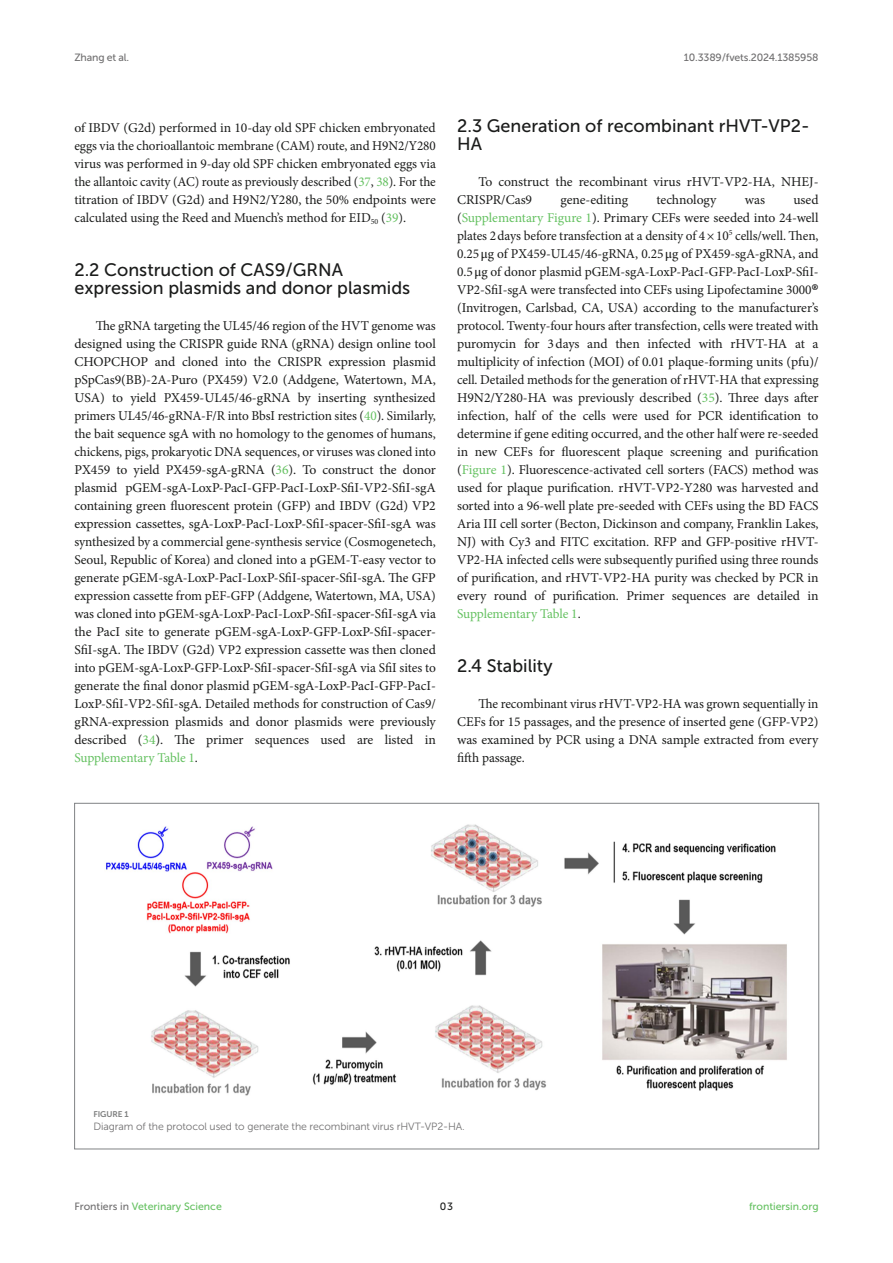
<style>
.page{position:relative;width:893px;height:1263px;background:#fff}
.page>*{position:absolute;margin:0;border:0;box-sizing:border-box;transform-origin:0 0}
.HEAD_2{font:18px/18px "Museo Sans 500";color:#1b1c1b}
.TEXT_FLUSH{font:13.5px/18px "Minion Pro";letter-spacing:-.005em;color:#1b1c1b;text-align:justify}
.FIG_LEG{font:10.5px "Museo Sans 300";letter-spacing:-.01em;color:#706f70}
.t1{font:10.5px "Museo Sans 500";color:#65c161}
.t2{font:10.5px "Museo Sans 500";letter-spacing:-.015em;color:#706f70}
.t3{font:10.5px "Museo Sans 500";color:#1b1c1b}
.FIG_HD{font:8.25px "Museo Sans 700";letter-spacing:-.01em;color:#7e7f7f}
.s1{color:#65c161}
.s2{font-family:"STIX General"}
.s3{font-size:22.5px;color:#000}
.s4{color:#706f70}
</style>
<div class="page">
<img style="left:106px;top:824px;width:681px;height:272px">
<p class="t2" style="left:74px;top:51px;width:56px">Zhang et al.</p>
<p class="t2" style="left:684px;top:51px;width:136px">10.3389/fvets.2024.1385958</p>
<p class="TEXT_FLUSH" style="left:74px;top:119px;width:363px">of IBDV (G2d) performed in 10-day old SPF chicken embryonated eggs via the chorioallantoic membrane (CAM) route, and H9N2/Y280 virus was performed in 9-day old SPF chicken embryonated eggs via the allantoic cavity (AC) route as previously described (<span class="s1">37</span>, <span class="s1">38</span>). For the titration of IBDV (G2d) and H9N2/Y280, the 50% endpoints were calculated using the Reed and Muench’s method for EID<sub>50</sub> (<span class="s1">39</span>).</p>
<p class="HEAD_2" style="left:74px;top:261px;width:337px">2.2 Construction of CAS9/GRNA expression plasmids and donor plasmids</p>
<p class="TEXT_FLUSH" style="left:74px;top:317px;width:363px;text-indent:21px">The gRNA targeting the UL45/46 region of the HVT genome was designed using the CRISPR guide RNA (gRNA) design online tool CHOPCHOP and cloned into the CRISPR expression plasmid pSpCas9(BB)-2A-Puro (PX459) V2.0 (Addgene, Watertown, MA, USA) to yield PX459-UL45/46-gRNA by inserting synthesized primers UL45/46-gRNA-F/R into BbsI restriction sites (<span class="s1">40</span>). Similarly, the bait sequence sgA with no homology to the genomes of humans, chickens, pigs, prokaryotic DNA sequences, or viruses was cloned into PX459 to yield PX459-sgA-gRNA (<span class="s1">36</span>). To construct the donor plasmid pGEM-sgA-LoxP-PacI-GFP-PacI-LoxP-SfiI-VP2-SfiI-sgA containing green fluorescent protein (GFP) and IBDV (G2d) VP2 expression cassettes, sgA-LoxP-PacI-LoxP-SfiI-spacer-SfiI-sgA was synthesized by a commercial gene-synthesis service (Cosmogenetech, Seoul, Republic of Korea) and cloned into a pGEM-T-easy vector to generate pGEM-sgA-LoxP-PacI-LoxP-SfiI-spacer-SfiI-sgA. The GFP expression cassette from pEF-GFP (Addgene, Watertown, MA, USA) was cloned into pGEM-sgA-LoxP-PacI-LoxP-SfiI-spacer-SfiI-sgA via the PacI site to generate pGEM-sgA-LoxP-GFP-LoxP-SfiI-spacer-SfiI-sgA. The IBDV (G2d) VP2 expression cassette was then cloned into pGEM-sgA-LoxP-GFP-LoxP-SfiI-spacer-SfiI-sgA via SfiI sites to generate the final donor plasmid pGEM-sgA-LoxP-PacI-GFP-PacI-LoxP-SfiI-VP2-SfiI-sgA. Detailed methods for construction of Cas9/ gRNA-expression plasmids and donor plasmids were previously described (<span class="s1">34</span>). The primer sequences used are listed in <span class="s1">Supplementary Table 1</span>.</p>
<p class="HEAD_2" style="left:457px;top:117px;width:354px">2.3 Generation of recombinant rHVT-VP2-<br>HA</p>
<p class="TEXT_FLUSH" style="left:457px;top:173px;width:363px;text-indent:21px">To construct the recombinant virus rHVT-VP2-HA, NHEJ-<br>CRISPR/Cas9</p>
<p class="TEXT_FLUSH" style="left:457px;top:191px;width:363px;text-indent:336px">used (<span class="s1">Supplementary Figure 1</span>). Primary CEFs were seeded into 24-well plates 2days before transfection at a density of 4×10<sup>5</sup> cells/well. Then, 0.25<span class="s2">μ</span>g of PX459-UL45/46-gRNA, 0.25<span class="s2">μ</span>g of PX459-sgA-gRNA, and 0.5<span class="s2">μ</span>g of donor plasmid pGEM-sgA-LoxP-PacI-GFP-PacI-LoxP-SfiI-VP2-SfiI-sgA were transfected into CEFs using Lipofectamine 3000<span class="s3">® </span>(Invitrogen, Carlsbad, CA, USA) according to the manufacturer’s protocol. Twenty-four hours after transfection, cells were treated with puromycin for 3days and then infected with rHVT-HA at a multiplicity of infection (MOI) of 0.01 plaque-forming units (pfu)/ cell. Detailed methods for the generation of rHVT-HA that expressing H9N2/Y280-HA was previously described (<span class="s1">35</span>). Three days after infection, half of the cells were used for PCR identification to determine if gene editing occurred, and the other half were re-seeded in new CEFs for fluorescent plaque screening and purification (<span class="s1">Figure 1</span>). Fluorescence-activated cell sorters (FACS) method was used for plaque purification. rHVT-VP2-Y280 was harvested and sorted into a 96-well plate pre-seeded with CEFs using the BD FACS Aria III cell sorter (Becton, Dickinson and company, Franklin Lakes, NJ) with Cy3 and FITC excitation. RFP and GFP-positive rHVT-VP2-HA infected cells were subsequently purified using three rounds of purification, and rHVT-VP2-HA purity was checked by PCR in every round of purification. Primer sequences are detailed in <span class="s1">Supplementary Table 1</span>.</p>
<p class="HEAD_2" style="left:457px;top:657px;width:97px">2.4 Stability</p>
<p class="TEXT_FLUSH" style="left:457px;top:695px;width:363px;text-indent:21px">The recombinant virus rHVT-VP2-HA was grown sequentially in CEFs for 15 passages, and the presence of inserted gene (GFP-VP2) was examined by PCR using a DNA sample extracted from every fifth passage.</p>
<p class="TEXT_FLUSH" style="left:561px;top:191px;width:69px">gene-editing</p>
<p class="TEXT_FLUSH" style="left:656px;top:191px;width:61px">technology</p>
<p class="TEXT_FLUSH" style="left:745px;top:191px;width:22px">was</p>
<p class="FIG_HD" style="left:94px;top:1109px;width:37px">FIGURE 1</p>
<p class="FIG_LEG" style="left:94px;top:1121px;width:373px">Diagram of the protocol used to generate the recombinant virus rHVT-VP2-HA.</p>
<p class="t1" style="left:74px;top:1200px;width:149px"><span class="s4">Frontiers in</span> Veterinary Science</p>
<p class="t3" style="left:440px;top:1200px;width:15px">03</p>
<p class="t1" style="left:749px;top:1200px;width:71px">frontiersin.org</p>
</div>
